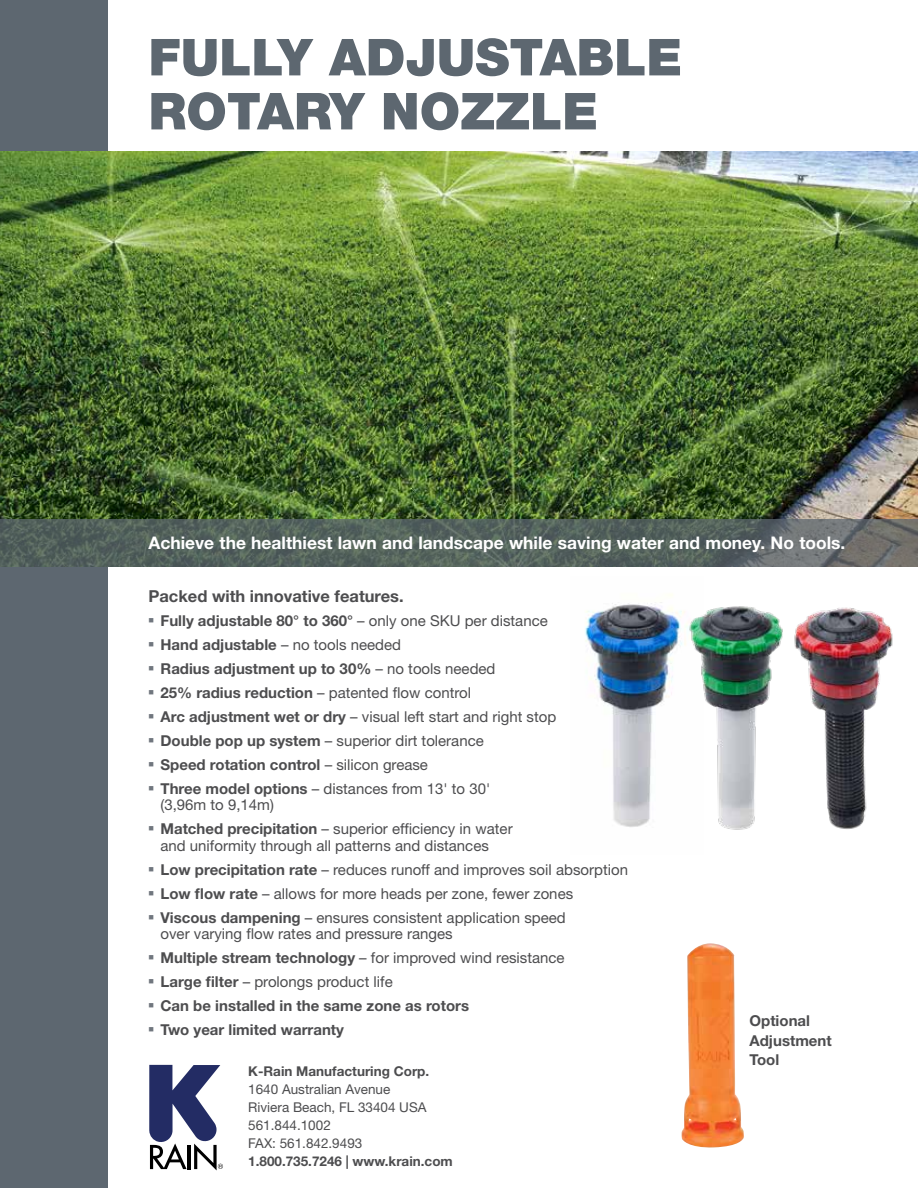
<style>
.page{position:relative;width:918px;height:1188px;background:#fff}
.page>*{position:absolute;margin:0;border:0;box-sizing:border-box;transform-origin:0 0}
.t1{font:900 51px/54px "Helvetica Neue LT Std";color:#5d6770}
.t2{font:700 17.4px "Helvetica Neue LT Std";color:#fff}
.t3{font:700 16.5px "Helvetica Neue LT Std";color:#4d4d4f}
.t4{font:15px/16.5px "Helvetica Neue LT Std";color:#4d4d4f}
.t5{font:700 15px/19.5px "Helvetica Neue LT Std";color:#4d4d4f}
.t6{font:13.5px/18px "Helvetica Neue LT Std";color:#4d4d4f}
.t7{font:700 13.5px "Helvetica Neue LT Std";color:#4d4d4f}
.s1{font-weight:400}
.s2{font-weight:700}
</style>
<div class="page">
<img style="left:585px;top:594px;width:89px;height:233px">
<div style="left:0;top:0;width:108px;height:1188px;background:#5d6770"></div>
<img style="left:0;top:151px;width:918px;height:368px">
<svg style="left:149px;top:1065px;width:74px;height:105px"></svg>
<svg style="left:0;top:519px;width:918px;height:47px;background:#586560"></svg>
<img style="left:682px;top:943px;width:62px;height:205px">
<img style="left:801px;top:607px;width:92px;height:222px">
<img style="left:674px;top:606px;width:127px;height:224px">
<h1 class="t1" style="left:148px;top:30px;width:535px">FULLY ADJUSTABLE<br>ROTARY NOZZLE</h1>
<p class="t2" style="left:148px;top:532px;width:698px">Achieve the healthiest lawn and landscape while saving water and money. No tools.</p>
<p class="t3" style="left:148px;top:586px;width:257px">Packed with innovative features.</p>
<p class="t5" style="left:148px;top:610px;width:401px"><sup>■</sup> Fully adjustable 80° to 360° <span class="s1">– only one SKU per distance</span></p>
<p class="t5" style="left:148px;top:634px;width:254px"><sup>■</sup> Hand adjustable <span class="s1">– no tools needed</span></p>
<p class="t5" style="left:148px;top:658px;width:349px"><sup>■</sup> Radius adjustment up to 30% <span class="s1">– no tools needed</span></p>
<p class="t4" style="left:148px;top:684px;width:324px"><sup>■</sup> <span class="s2">25% radius reduction</span> – patented flow control</p>
<p class="t4" style="left:148px;top:708px;width:409px"><sup>■</sup> <span class="s2">Arc adjustment wet or dry</span> – visual left start and right stop</p>
<p class="t4" style="left:148px;top:732px;width:337px"><sup>■</sup> <span class="s2">Double pop up system</span> – superior dirt tolerance</p>
<p class="t5" style="left:148px;top:754px;width:281px"><sup>■</sup> Speed rotation control <span class="s1">– silicon grease</span></p>
<p class="t4" style="left:161px;top:780px;width:331px;text-indent:-12px"><sup>■</sup> <span class="s2">Three model options</span> – distances from 13' to 30' (3,96m to 9,14m)</p>
<p class="t4" style="left:161px;top:820px;width:354px;text-indent:-12px"><sup>■</sup> <span class="s2">Matched precipitation</span> – superior efficiency in water and uniformity through all patterns and distances</p>
<p class="t4" style="left:148px;top:861px;width:481px"><sup>■</sup> <span class="s2">Low precipitation rate</span> – reduces runoff and improves soil absorption</p>
<p class="t4" style="left:148px;top:885px;width:426px"><sup>■</sup> <span class="s2">Low flow rate</span> – allows for more heads per zone, fewer zones</p>
<p class="t4" style="left:161px;top:909px;width:407px;text-indent:-12px"><sup>■</sup> <span class="s2">Viscous dampening</span> – ensures consistent application speed over varying flow rates and pressure ranges</p>
<p class="t4" style="left:148px;top:949px;width:418px"><sup>■</sup> <span class="s2">Multiple stream technology</span> – for improved wind resistance</p>
<p class="t4" style="left:148px;top:973px;width:246px"><sup>■</sup> <span class="s2">Large filter</span> – prolongs product life</p>
<p class="t5" style="left:148px;top:996px;width:322px"><sup>■</sup> Can be installed in the same zone as rotors</p>
<p class="t5" style="left:148px;top:1020px;width:197px"><sup>■</sup> Two year limited warranty</p>
<p class="t7" style="left:248px;top:1063px;width:182px">K-Rain Manufacturing Corp.</p>
<p class="t6" style="left:248px;top:1080px;width:180px">1640 Australian Avenue<br>Riviera Beach, FL 33404 USA<br>561.844.1002<br>FAX: 561.842.9493</p>
<p class="t7" style="left:248px;top:1153px;width:206px">1.800.735.7246 | www.krain.com</p>
<p class="t5" style="left:750px;top:1011px;width:84px">Optional<br>Adjustment<br>Tool</p>
</div>
